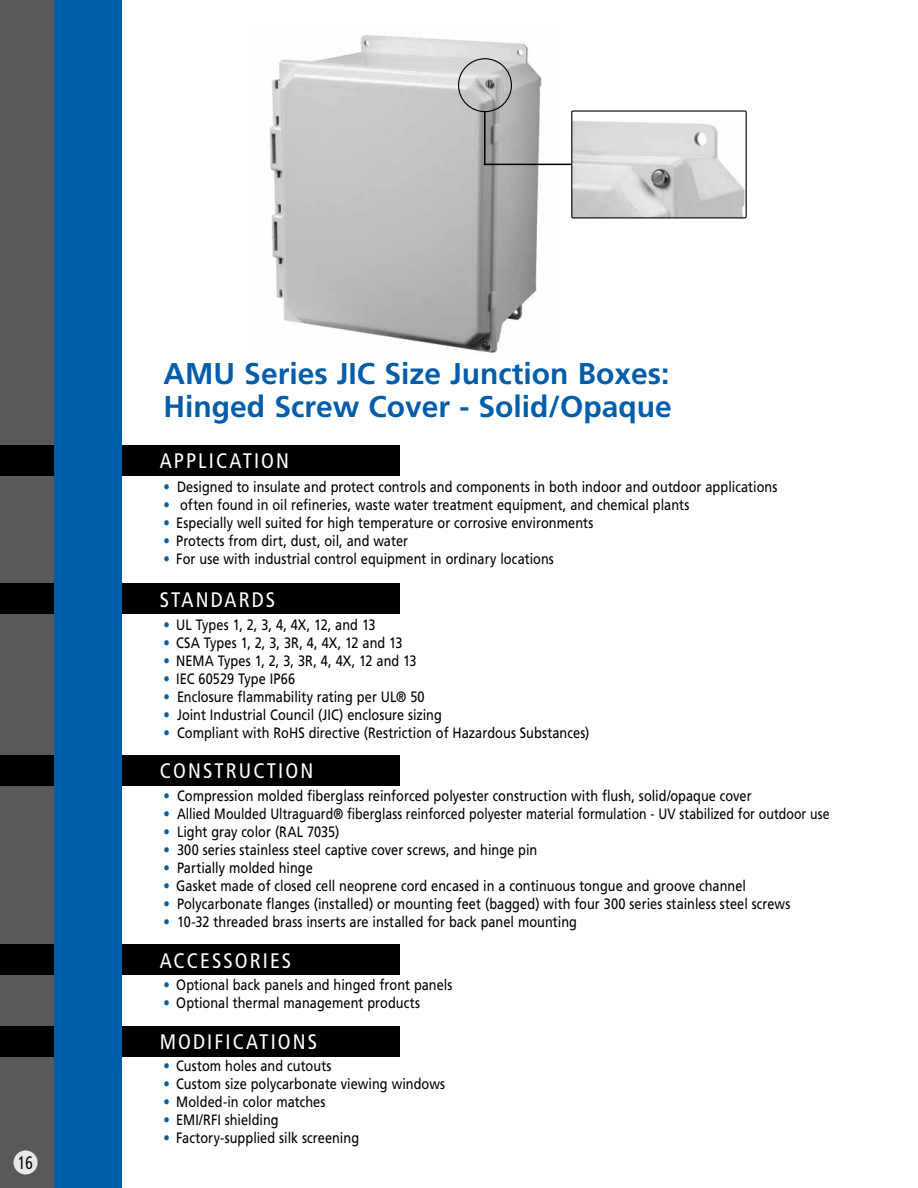
<style>
.page{position:relative;width:918px;height:1188px;background:#fff}
.page>*{position:absolute;margin:0;border:0;box-sizing:border-box;transform-origin:0 0}
.t1{font:700 30px/33px "Frutiger LT Std";color:#005daa}
.t2{font:condensed 21px "Frutiger LT Std";letter-spacing:.1em;color:#fff}
.t3{font:condensed 18px "Frutiger LT Std";color:#000;scale:.85 1}
.t4{font:15px "Frutiger LT Std";letter-spacing:.005em;color:#000;scale:.85 1}
.t5{font:15px "Frutiger LT Std";letter-spacing:.005em;color:#000;scale:.82 1}
.s1{color:#005daa}
</style>
<div class="page">
<div style="left:0;top:0;width:54px;height:1188px;background:#58595b"></div>
<div style="left:14px;top:1150px;width:24px;height:24px;background:#e6e7e8;border-radius:50%"></div>
<img style="left:269px;top:35px;width:292px;height:318px">
<div style="left:458px;top:58px;width:54px;height:54px;border:1px solid #000;border-radius:50%"></div>
<hr style="left:484px;top:112px;width:2px;height:53px;background:#000">
<hr style="left:484px;top:164px;width:90px;height:1px;background:#000">
<img style="left:573px;top:120px;width:172px;height:96px">
<div style="left:571px;top:110px;width:176px;height:108px;border:1px solid #000"></div>
<div style="left:0;top:445px;width:399px;height:31px;background:#000"></div>
<div style="left:0;top:584px;width:399px;height:30px;background:#000"></div>
<div style="left:0;top:755px;width:399px;height:30px;background:#000"></div>
<div style="left:0;top:945px;width:399px;height:30px;background:#000"></div>
<div style="left:0;top:1026px;width:399px;height:30px;background:#000"></div>
<div style="left:54px;top:0;width:68px;height:1188px;background:#005daa"></div>
<p class="t3" style="left:18px;top:1153px;width:19px">16</p>
<h1 class="t1" style="left:164px;top:357px;width:510px">AM U Series JIC Size Junction Boxes:<br>H inged Screw Cover - Solid/Opaque</h1>
<h2 class="t2" style="left:160px;top:449px;width:131px">APPLICATION</h2>
<p class="t4" style="left:164px;top:478px;width:724px"><span class="s1">•</span> Designed to insulate and protect controls and components in both indoor and outdoor applications</p>
<p class="t4" style="left:164px;top:496px;width:620px"><span class="s1">•</span> often found in oil refineries, waste water treatment equipment, and chemical plants</p>
<p class="t4" style="left:164px;top:514px;width:507px"><span class="s1">•</span> Especially well suited for high temperature or corrosive environments</p>
<p class="t4" style="left:164px;top:532px;width:289px"><span class="s1">•</span> Protects from dirt, dust, oil, and water</p>
<p class="t4" style="left:164px;top:550px;width:461px"><span class="s1">•</span> For use with industrial control equipment in ordinary locations</p>
<h2 class="t2" style="left:160px;top:587px;width:117px">STANDARDS</h2>
<p class="t4" style="left:164px;top:616px;width:251px"><span class="s1">•</span> UL Types 1, 2, 3, 4, 4X, 12, and 13</p>
<p class="t4" style="left:164px;top:634px;width:283px"><span class="s1">•</span> CSA Types 1, 2, 3, 3R, 4, 4X, 12 and 13</p>
<p class="t4" style="left:164px;top:652px;width:299px"><span class="s1">•</span> NEMA Types 1, 2, 3, 3R, 4, 4X, 12 and 13</p>
<p class="t4" style="left:164px;top:670px;width:156px"><span class="s1">•</span> IEC 60529 Type IP66</p>
<p class="t4" style="left:164px;top:688px;width:309px"><span class="s1">•</span> Enclosure flammability rating per UL® 50</p>
<p class="t4" style="left:164px;top:706px;width:329px"><span class="s1">•</span> Joint Industrial Council (JIC) enclosure sizing</p>
<p class="t4" style="left:164px;top:724px;width:502px"><span class="s1">•</span> Compliant with RoHS directive (Restriction of Hazardous Substances)</p>
<h2 class="t2" style="left:160px;top:759px;width:155px">CONSTRUCTION</h2>
<p class="t4" style="left:164px;top:787px;width:694px"><span class="s1">•</span> Compression molded fiberglass reinforced polyester construction with flush, solid/opaque cover</p>
<p class="t5" style="left:164px;top:805px;width:814px"><span class="s1">•</span> Allied Moulded Ultraguard® fiberglass reinforced polyester material formulation - UV stabilized for outdoor use</p>
<p class="t4" style="left:164px;top:823px;width:209px"><span class="s1">•</span> Light gray color (RAL 7035)</p>
<p class="t4" style="left:164px;top:841px;width:441px"><span class="s1">•</span> 300 series stainless steel captive cover screws, and hinge pin</p>
<p class="t4" style="left:164px;top:859px;width:177px"><span class="s1">•</span> Partially molded hinge</p>
<p class="t4" style="left:164px;top:877px;width:687px"><span class="s1">•</span> Gasket made of closed cell neoprene cord encased in a continuous tongue and groove channel</p>
<p class="t4" style="left:164px;top:895px;width:739px"><span class="s1">•</span> Polycarbonate flanges (installed) or mounting feet (bagged) with four 300 series stainless steel screws</p>
<p class="t4" style="left:164px;top:913px;width:488px"><span class="s1">•</span> 10-32 threaded brass inserts are installed for back panel mounting</p>
<h2 class="t2" style="left:160px;top:948px;width:133px">ACCESSORI ES</h2>
<p class="t4" style="left:164px;top:976px;width:342px"><span class="s1">•</span> Optional back panels and hinged front panels</p>
<p class="t4" style="left:164px;top:994px;width:303px"><span class="s1">•</span> Optional thermal management products</p>
<h2 class="t2" style="left:160px;top:1029px;width:159px">MODI FICATIONS</h2>
<p class="t4" style="left:164px;top:1057px;width:199px"><span class="s1">•</span> Custom holes and cutouts</p>
<p class="t4" style="left:164px;top:1075px;width:333px"><span class="s1">•</span> Custom size polycarbonate viewing windows</p>
<p class="t4" style="left:164px;top:1093px;width:192px"><span class="s1">•</span> Molded-in color matches</p>
<p class="t4" style="left:164px;top:1111px;width:137px"><span class="s1">•</span> EMI/RFI shielding</p>
<p class="t4" style="left:164px;top:1129px;width:232px"><span class="s1">•</span> Factory-supplied silk screening</p>
</div>
